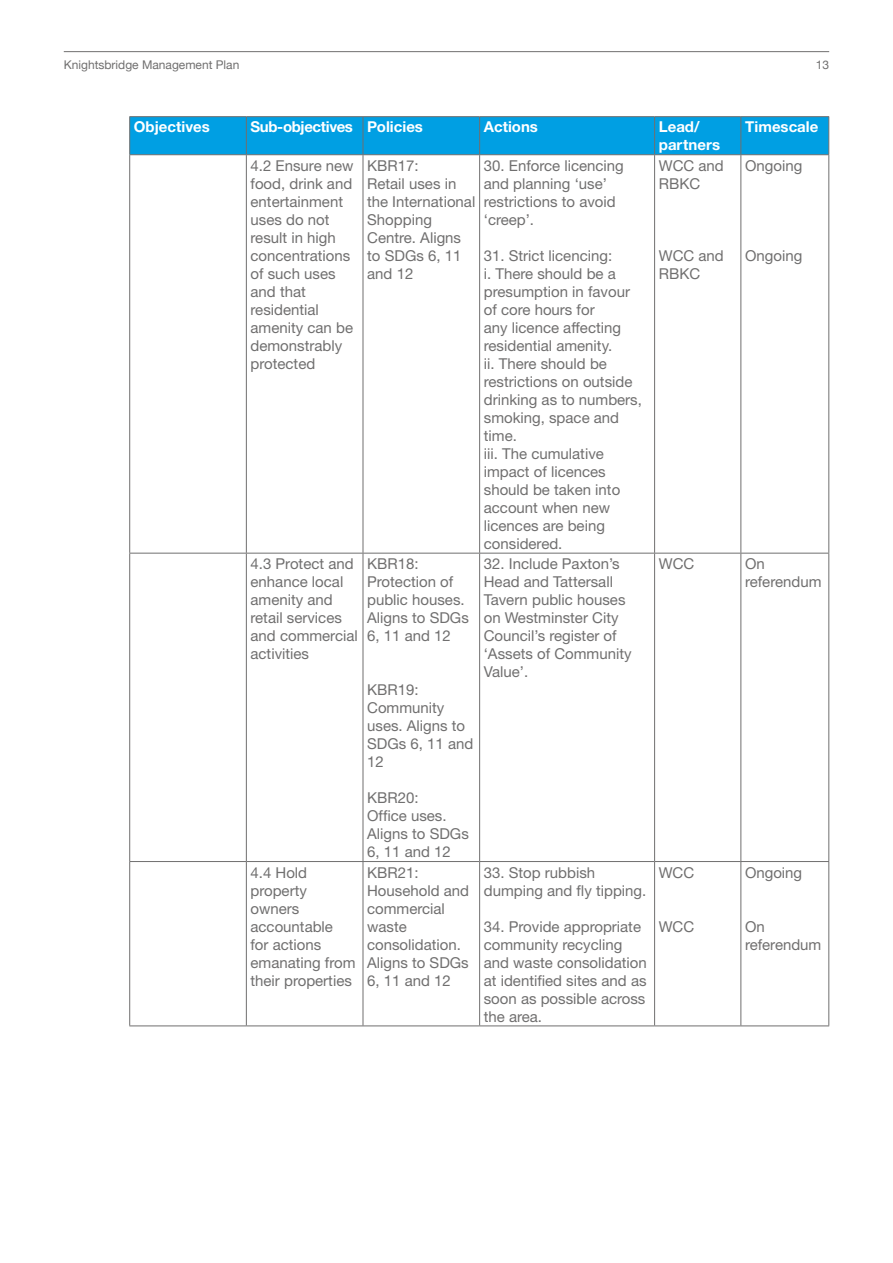
<style>
.page{position:relative;width:893px;height:1263px;background:#fff}
.page>*{position:absolute;margin:0;border:0;box-sizing:border-box;transform-origin:0 0}
.t1{font:15px/18px "Helvetica Neue";color:#706f6f}
.t2{font:700 15px/18px "Helvetica Neue CE";color:#fff}
.t3{font:700 15px "Helvetica Neue CE";letter-spacing:-.025em;color:#fff}
.t4{font:12px "Helvetica Neue";color:#706f6f}
</style>
<div class="page">
<hr style="left:64px;top:51px;width:765px;height:1px;background:#706f6f">
<div style="left:130px;top:117px;width:698px;height:37px;background:#009fe3"></div>
<hr style="left:129px;top:116px;width:117px;height:1px;background:#706f6f">
<hr style="left:129px;top:117px;width:1px;height:37px;background:#706f6f">
<hr style="left:246px;top:116px;width:117px;height:1px;background:#706f6f">
<hr style="left:246px;top:117px;width:1px;height:37px;background:#706f6f">
<hr style="left:363px;top:116px;width:117px;height:1px;background:#706f6f">
<hr style="left:363px;top:117px;width:1px;height:37px;background:#706f6f">
<hr style="left:480px;top:116px;width:175px;height:1px;background:#706f6f">
<hr style="left:479px;top:117px;width:1px;height:37px;background:#706f6f">
<hr style="left:655px;top:116px;width:86px;height:1px;background:#706f6f">
<hr style="left:654px;top:117px;width:1px;height:37px;background:#706f6f">
<hr style="left:741px;top:116px;width:88px;height:1px;background:#706f6f">
<hr style="left:740px;top:117px;width:1px;height:37px;background:#706f6f">
<hr style="left:828px;top:117px;width:1px;height:37px;background:#706f6f">
<hr style="left:129px;top:154px;width:117px;height:1px;background:#706f6f">
<hr style="left:129px;top:155px;width:1px;height:398px;background:#706f6f">
<hr style="left:246px;top:154px;width:117px;height:1px;background:#706f6f">
<hr style="left:246px;top:155px;width:1px;height:398px;background:#706f6f">
<hr style="left:363px;top:154px;width:117px;height:1px;background:#706f6f">
<hr style="left:363px;top:155px;width:1px;height:398px;background:#706f6f">
<hr style="left:480px;top:154px;width:175px;height:1px;background:#706f6f">
<hr style="left:479px;top:155px;width:1px;height:398px;background:#706f6f">
<hr style="left:655px;top:154px;width:86px;height:1px;background:#706f6f">
<hr style="left:654px;top:155px;width:1px;height:398px;background:#706f6f">
<hr style="left:741px;top:154px;width:88px;height:1px;background:#706f6f">
<hr style="left:740px;top:155px;width:1px;height:398px;background:#706f6f">
<hr style="left:828px;top:155px;width:1px;height:398px;background:#706f6f">
<hr style="left:129px;top:553px;width:117px;height:1px;background:#706f6f">
<hr style="left:129px;top:553px;width:1px;height:308px;background:#706f6f">
<hr style="left:246px;top:553px;width:117px;height:1px;background:#706f6f">
<hr style="left:246px;top:553px;width:1px;height:308px;background:#706f6f">
<hr style="left:363px;top:553px;width:117px;height:1px;background:#706f6f">
<hr style="left:363px;top:553px;width:1px;height:308px;background:#706f6f">
<hr style="left:480px;top:553px;width:175px;height:1px;background:#706f6f">
<hr style="left:479px;top:553px;width:1px;height:308px;background:#706f6f">
<hr style="left:655px;top:553px;width:86px;height:1px;background:#706f6f">
<hr style="left:654px;top:553px;width:1px;height:308px;background:#706f6f">
<hr style="left:741px;top:553px;width:88px;height:1px;background:#706f6f">
<hr style="left:740px;top:553px;width:1px;height:308px;background:#706f6f">
<hr style="left:828px;top:553px;width:1px;height:308px;background:#706f6f">
<hr style="left:129px;top:861px;width:117px;height:1px;background:#706f6f">
<hr style="left:129px;top:862px;width:1px;height:163px;background:#706f6f">
<hr style="left:246px;top:861px;width:117px;height:1px;background:#706f6f">
<hr style="left:246px;top:862px;width:1px;height:163px;background:#706f6f">
<hr style="left:363px;top:861px;width:117px;height:1px;background:#706f6f">
<hr style="left:363px;top:862px;width:1px;height:163px;background:#706f6f">
<hr style="left:480px;top:861px;width:175px;height:1px;background:#706f6f">
<hr style="left:479px;top:862px;width:1px;height:163px;background:#706f6f">
<hr style="left:655px;top:861px;width:86px;height:1px;background:#706f6f">
<hr style="left:654px;top:862px;width:1px;height:163px;background:#706f6f">
<hr style="left:741px;top:861px;width:88px;height:1px;background:#706f6f">
<hr style="left:740px;top:862px;width:1px;height:163px;background:#706f6f">
<hr style="left:828px;top:862px;width:1px;height:163px;background:#706f6f">
<hr style="left:129px;top:1025px;width:117px;height:1px;background:#706f6f">
<hr style="left:246px;top:1025px;width:117px;height:1px;background:#706f6f">
<hr style="left:363px;top:1025px;width:117px;height:1px;background:#706f6f">
<hr style="left:480px;top:1025px;width:175px;height:1px;background:#706f6f">
<hr style="left:655px;top:1025px;width:86px;height:1px;background:#706f6f">
<hr style="left:741px;top:1025px;width:88px;height:1px;background:#706f6f">
<p class="t4" style="left:64px;top:55px;width:177px">Knightsbridge Management Plan</p>
<p class="t4" style="left:816px;top:55px;width:15px">13</p>
<p class="t2" style="left:134px;top:118px;width:77px">Objectives</p>
<p class="t3" style="left:251px;top:118px;width:174px">Sub-objectives Policies</p>
<p class="t2" style="left:484px;top:118px;width:56px">Actions</p>
<p class="t2" style="left:659px;top:118px;width:63px">Lead/ partners</p>
<p class="t2" style="left:745px;top:118px;width:75px">Timescale</p>
<p class="t1" style="left:251px;top:156px;width:105px">4.2 Ensure new food, drink and entertainment uses do not result in high concentrations of such uses and that residential amenity can be demonstrably protected</p>
<p class="t1" style="left:367px;top:156px;width:110px">KBR17:<br>Retail uses in the International<br>Shopping<br>Centre. Aligns to SDGs 6, 11 and 12</p>
<p class="t1" style="left:484px;top:156px;width:142px">30. Enforce licencing and planning ‘use’ restrictions to avoid ‘creep’.</p>
<p class="t1" style="left:659px;top:156px;width:67px">WCC and<br>RBKC</p>
<p class="t1" style="left:745px;top:156px;width:59px">Ongoing</p>
<p class="t1" style="left:484px;top:246px;width:160px">31. Strict licencing:<br>i. There should be a presumption in favour of core hours for<br>any licence affecting residential amenity.<br>ii. There should be restrictions on outside drinking as to numbers, smoking, space and time.<br>iii. The cumulative impact of licences should be taken into account when new licences are being considered.</p>
<p class="t1" style="left:659px;top:246px;width:67px">WCC and<br>RBKC</p>
<p class="t1" style="left:745px;top:246px;width:59px">Ongoing</p>
<p class="t1" style="left:251px;top:555px;width:109px">4.3 Protect and enhance local amenity and retail services and commercial activities</p>
<p class="t1" style="left:367px;top:555px;width:103px">KBR18:<br>Protection of public houses.<br>Aligns to SDGs<br>6, 11 and 12</p>
<p class="t1" style="left:367px;top:681px;width:108px">KBR19:<br>Community uses. Aligns to<br>SDGs 6, 11 and<br>12</p>
<p class="t1" style="left:367px;top:789px;width:103px">KBR20:<br>Office uses.<br>Aligns to SDGs<br>6, 11 and 12</p>
<p class="t1" style="left:484px;top:555px;width:149px">32. Include Paxton’s<br>Head and Tattersall<br>Tavern public houses on Westminster City<br>Council’s register of ‘Assets of Community<br>Value’.</p>
<p class="t1" style="left:659px;top:555px;width:37px">WCC</p>
<p class="t1" style="left:745px;top:555px;width:78px">On referendum</p>
<p class="t1" style="left:250px;top:863px;width:107px">4.4 Hold property owners accountable<br>for actions emanating from their properties</p>
<p class="t1" style="left:367px;top:863px;width:103px">KBR21:<br>Household and commercial waste consolidation.<br>Aligns to SDGs<br>6, 11 and 12</p>
<p class="t1" style="left:484px;top:863px;width:164px">33. Stop rubbish dumping and fly tipping.</p>
<p class="t1" style="left:484px;top:917px;width:165px">34. Provide appropriate community recycling and waste consolidation at identified sites and as soon as possible across the area.</p>
<p class="t1" style="left:659px;top:863px;width:37px">WCC</p>
<p class="t1" style="left:659px;top:917px;width:37px">WCC</p>
<p class="t1" style="left:745px;top:863px;width:59px">Ongoing</p>
<p class="t1" style="left:745px;top:917px;width:78px">On referendum</p>
</div>
